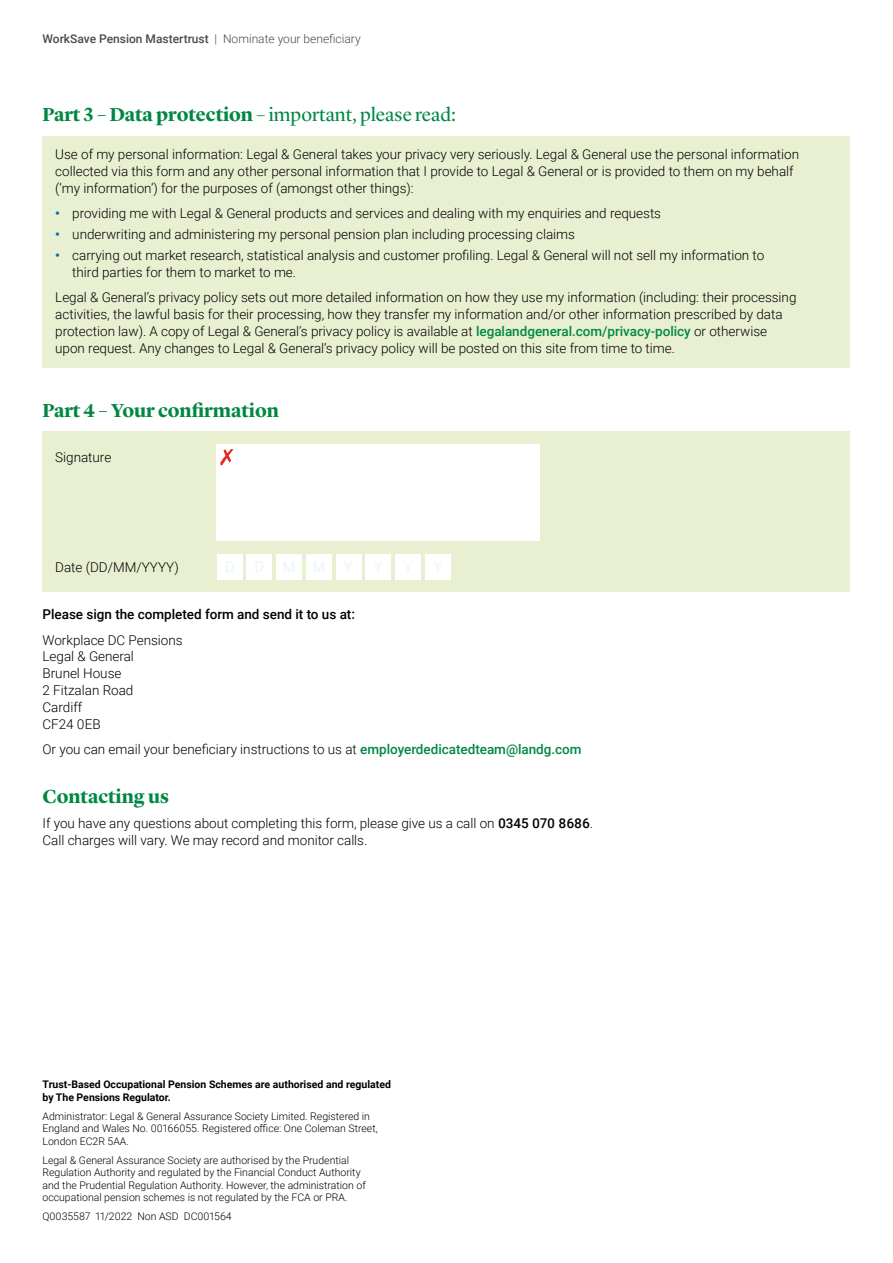
<style>
.page{position:relative;width:893px;height:1263px;background:#fff}
.page>*{position:absolute;margin:0;border:0;box-sizing:border-box;transform-origin:0 0}
.H2_Lyon_13_Bd{font:19.5px "Lyon Display";color:#008843}
.H2_Lyon_13_Bd-2{font:700 19.5px "Lyon Display";color:#008843}
.Body_9_Lt{font:300 13.5px/16.8px "Roboto";color:#000}
.t1{font:500 13.5px "Roboto";color:#000}
.t2{font:500 12px "Roboto";color:#4a4a49}
.Legal_7_Lt{font:300 10.5px/12.6px "Roboto";color:#000}
.Legal_7_Lt-2{font:700 10.5px/12.6px "Roboto";color:#000}
.s1{font-weight:300}
.s2{font-weight:700}
.s3{font-weight:700;color:#006fb8}
.s4{font-weight:500;color:#008843}
.s5{font-weight:500}
</style>
<div class="page">
<div style="left:43px;top:432px;width:807px;height:160px;background:#e9f0d2"></div>
<div style="left:217px;top:444px;width:323px;height:97px;background:#fff"></div>
<div style="left:217px;top:554px;width:25px;height:25px;background:#fff"></div>
<div style="left:247px;top:554px;width:25px;height:25px;background:#fff"></div>
<div style="left:276px;top:554px;width:26px;height:25px;background:#fff"></div>
<div style="left:306px;top:554px;width:26px;height:25px;background:#fff"></div>
<div style="left:336px;top:554px;width:25px;height:25px;background:#fff"></div>
<div style="left:366px;top:554px;width:25px;height:25px;background:#fff"></div>
<div style="left:395px;top:554px;width:26px;height:25px;background:#fff"></div>
<div style="left:425px;top:554px;width:26px;height:25px;background:#fff"></div>
<div style="left:43px;top:136px;width:807px;height:232px;background:#e9f0d2"></div>
<svg style="left:220px;top:449px;width:13px;height:16px"></svg>
<p class="t2" style="left:43px;top:30px;width:320px">WorkSave Pension Mastertrust <span class="s1">| Nominate your beneficiary</span></p>
<p class="H2_Lyon_13_Bd" style="left:43px;top:100px;width:415px"><span class="s2">Part 3 – Data protection</span> – important, please read:</p>
<p class="Body_9_Lt" style="left:55px;top:145px;width:745px">Use of my personal information: Legal &amp; General takes your privacy very seriously. Legal &amp; General use the personal information collected via this form and any other personal information that I provide to Legal &amp; General or is provided to them on my behalf (‘my information’) for the purposes of (amongst other things):</p>
<p class="Body_9_Lt" style="left:55px;top:204px;width:607px"><span class="s3">•</span> providing me with Legal &amp; General products and services and dealing with my enquiries and requests</p>
<p class="Body_9_Lt" style="left:55px;top:225px;width:521px"><span class="s3">•</span> underwriting and administering my personal pension plan including processing claims</p>
<p class="Body_9_Lt" style="left:72px;top:246px;width:693px;text-indent:-17px"><span class="s3">•</span> carrying out market research, statistical analysis and customer profiling. Legal &amp; General will not sell my information to third parties for them to market to me.</p>
<p class="Body_9_Lt" style="left:55px;top:288px;width:743px">Legal &amp; General’s privacy policy sets out more detailed information on how they use my information (including: their processing activities, the lawful basis for their processing, how they transfer my information and/or other information prescribed by data protection law). A copy of Legal &amp; General’s privacy policy is available at <span class="s4">legalandgeneral.com/privacy-policy</span> or otherwise upon request. Any changes to Legal &amp; General’s privacy policy will be posted on this site from time to time.</p>
<p class="H2_Lyon_13_Bd-2" style="left:43px;top:395px;width:238px">Part 4 – Your confirmation</p>
<p class="Body_9_Lt" style="left:55px;top:448px;width:58px">Signature</p>
<p class="Body_9_Lt" style="left:55px;top:558px;width:125px">Date (DD/MM/YYYY)</p>
<p class="t1" style="left:43px;top:605px;width:314px">Please sign the completed form and send it to us at:</p>
<p class="Body_9_Lt" style="left:43px;top:631px;width:142px">Workplace DC Pensions</p>
<p class="Body_9_Lt" style="left:43px;top:648px;width:93px">Legal &amp; General</p>
<p class="Body_9_Lt" style="left:43px;top:664px;width:80px">Brunel House</p>
<p class="Body_9_Lt" style="left:43px;top:681px;width:92px">2 Fitzalan Road</p>
<p class="Body_9_Lt" style="left:43px;top:698px;width:41px">Cardiff</p>
<p class="Body_9_Lt" style="left:43px;top:715px;width:60px">CF24 0EB</p>
<p class="Body_9_Lt" style="left:43px;top:740px;width:541px">Or you can email your beneficiary instructions to us at <span class="s4">employerdedicatedteam@landg.com</span></p>
<p class="H2_Lyon_13_Bd-2" style="left:43px;top:781px;width:128px">Contacting us</p>
<p class="Body_9_Lt" style="left:43px;top:814px;width:552px">If you have any questions about completing this form, please give us a call on <span class="s5">0345 070 8686</span>.</p>
<p class="Body_9_Lt" style="left:43px;top:831px;width:326px">Call charges will vary. We may record and monitor calls.</p>
<p class="Legal_7_Lt-2" style="left:43px;top:1077px;width:350px">Trust-Based Occupational Pension Schemes are authorised and regulated by The Pensions Regulator.</p>
<p class="Legal_7_Lt" style="left:43px;top:1109px;width:337px">Administrator: Legal &amp; General Assurance Society Limited. Registered in<br>England and Wales No. 00166055. Registered office: One Coleman Street,<br>London EC2R 5AA.</p>
<p class="Legal_7_Lt" style="left:43px;top:1153px;width:325px">Legal &amp; General Assurance Society are authorised by the Prudential Regulation Authority and regulated by the Financial Conduct Authority and the Prudential Regulation Authority. However, the administration of occupational pension schemes is not regulated by the FCA or PRA.</p>
<p class="Legal_7_Lt" style="left:43px;top:1210px;width:191px">Q0035587 11/2022 Non ASD DC001564</p>
</div>
